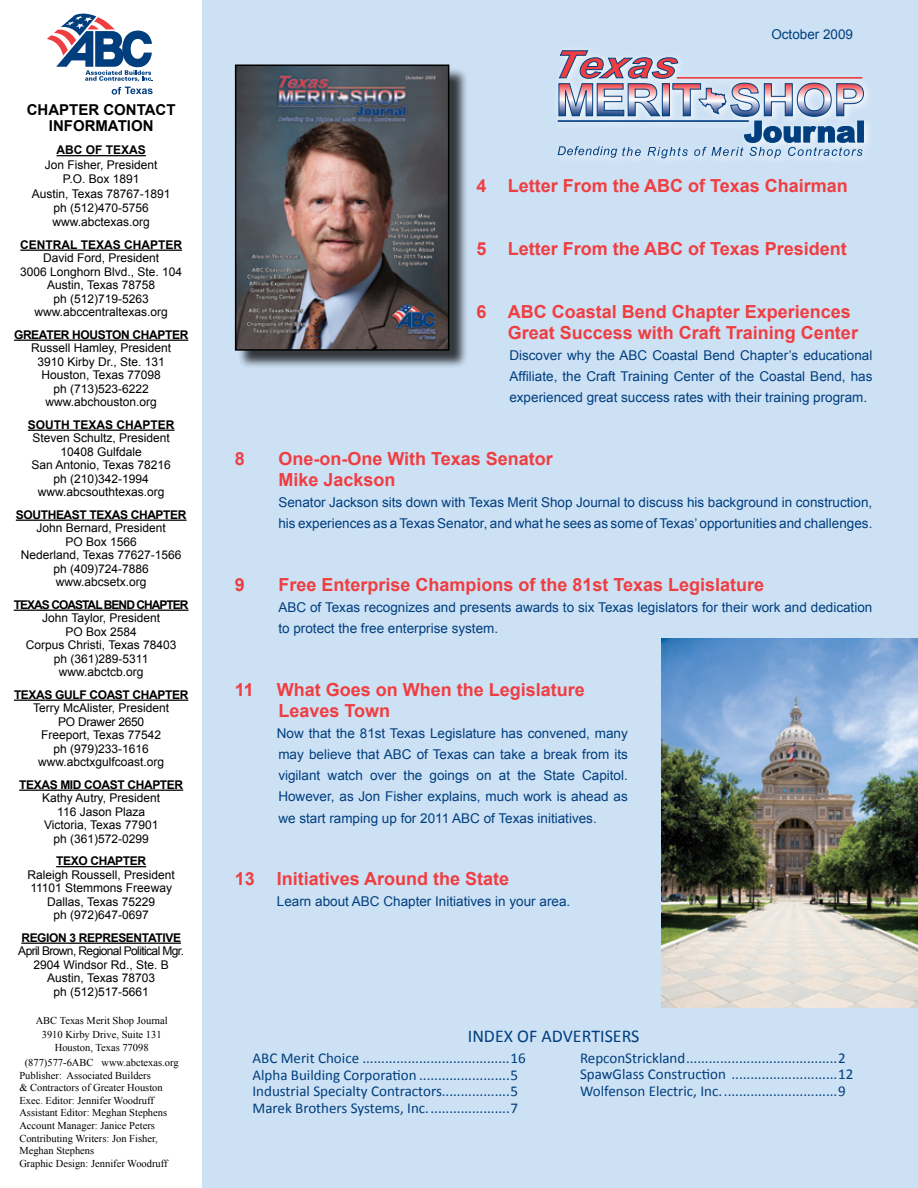
<style>
.page{position:relative;width:918px;height:1188px;background:#fff}
.page>*{position:absolute;margin:0;border:0;box-sizing:border-box;transform-origin:0 0}
.t1{font:700 18px/21px "Arial";color:#ef3e42}
.t2{font:18px "Calibri";color:#003e7e}
.t3{font:15px/16.5px "Calibri";color:#003e7e}
.t4{font:700 15px/16.5px "Arial";color:#000}
.t5{font:13.5px/21px "Arial";color:#003e7e;text-align:justify}
.t6{font:12px/13.5px "Arial";color:#000;text-align:center}
.t7{font:700 12px "Arial";letter-spacing:-.03em;color:#000}
.t8{font:700 12px "Arial";color:#000}
.t9{font:10.5px/12.6px "Times New Roman";color:#000;text-align:center}
</style>
<div class="page">
<div style="left:202px;top:0;width:716px;height:1188px;background:#cde1f4"></div>
<hr style="left:57px;top:155px;width:89px;height:1px;background:#000">
<hr style="left:20px;top:250px;width:162px;height:1px;background:#000">
<hr style="left:14px;top:340px;width:174px;height:1px;background:#000">
<hr style="left:28px;top:430px;width:147px;height:1px;background:#000">
<hr style="left:16px;top:520px;width:171px;height:1px;background:#000">
<hr style="left:14px;top:610px;width:175px;height:1px;background:#000">
<hr style="left:14px;top:700px;width:174px;height:1px;background:#000">
<hr style="left:19px;top:790px;width:164px;height:1px;background:#000">
<hr style="left:56px;top:866px;width:90px;height:1px;background:#000">
<hr style="left:21px;top:943px;width:160px;height:1px;background:#000">
<svg style="left:558px;top:50px;width:306px;height:108px"></svg>
<svg style="left:47px;top:14px;width:106px;height:67px"></svg>
<svg style="left:112px;top:87px;width:41px;height:8px"></svg>
<div style="left:237px;top:67px;width:231px;height:302px;background:#000;opacity:.75"></div>
<img style="left:238px;top:67px;width:208px;height:281px">
<div style="left:235px;top:64px;width:214px;height:287px;border:2px solid #000"></div>
<img style="left:661px;top:638px;width:257px;height:369px">
<p class="t4" style="left:27px;top:102px;width:33px">Chapte</p>
<p class="t4" style="left:49px;top:102px;width:99px;text-indent:40px">r Contact<br>Informatio</p>
<p class="t4" style="left:143px;top:118px;width:12px">n</p>
<p class="t7" style="left:57px;top:142px;width:82px">ABC of Texas</p>
<p class="t6" style="left:32px;top:158px;width:140px;line-height:14.4px">Jon Fisher, President<br>P.O. Box 1891<br>Austin, Texas 78767-1891 ph (512)470-5756 www.abctexas.org</p>
<p class="t8" style="left:20px;top:237px;width:130px">Central Texas Chapte</p>
<p class="t7" style="left:173px;top:237px;width:10px">r</p>
<p class="t6" style="left:20px;top:252px;width:164px">David Ford, President<br>3006 Longhorn Blvd., Ste. 104<br>Austin, Texas 78758<br>ph (512)719-5263 www.abccentraltexas.org</p>
<p class="t7" style="left:14px;top:327px;width:26px">Greate</p>
<p class="t7" style="left:61px;top:327px;width:46px">r Housto</p>
<p class="t7" style="left:121px;top:327px;width:37px">n Chapte</p>
<p class="t7" style="left:180px;top:327px;width:10px">r</p>
<p class="t6" style="left:31px;top:342px;width:141px">Russell Hamley, President<br>3910 Kirby Dr., Ste. 131<br>Houston, Texas 77098<br>ph (713)523-6222 www.abchouston.org</p>
<p class="t8" style="left:28px;top:417px;width:115px">South Texas Chapte</p>
<p class="t7" style="left:166px;top:417px;width:10px">r</p>
<p class="t6" style="left:32px;top:432px;width:141px">Steven Schultz, President<br>10408 Gulfdale<br>San Antonio, Texas 78216 ph (210)342-1994 www.abcsouthtexas.org</p>
<p class="t7" style="left:16px;top:507px;width:49px">Southeast</p>
<p class="t7" style="left:90px;top:507px;width:67px">texas Chapte</p>
<p class="t7" style="left:178px;top:507px;width:10px">r</p>
<p class="t6" style="left:21px;top:522px;width:162px">John Bernard, President<br>PO Box 1566<br>Nederland, Texas 77627-1566 ph (409)724-7886 www.abcsetx.org</p>
<p class="t7" style="left:14px;top:597px;width:46px">Texas coastal</p>
<p class="t7" style="left:104px;top:597px;width:57px">bend Chapte</p>
<p class="t7" style="left:180px;top:597px;width:10px">r</p>
<p class="t6" style="left:26px;top:612px;width:152px">John Taylor, President<br>PO Box 2584<br>Corpus Christi, Texas 78403 ph (361)289-5311 www.abctcb.org</p>
<p class="t7" style="left:14px;top:687px;width:85px">Texas Gulf coast</p>
<p class="t7" style="left:133px;top:687px;width:26px">Chapte</p>
<p class="t7" style="left:180px;top:687px;width:10px">r</p>
<p class="t6" style="left:33px;top:702px;width:138px">Terry McAlister, President<br>PO Drawer 2650<br>Freeport, Texas 77542 ph (979)233-1616 www.abctxgulfcoast.org</p>
<p class="t7" style="left:19px;top:777px;width:83px">Texas Mid Coast</p>
<p class="t7" style="left:127px;top:777px;width:26px">Chapte</p>
<p class="t7" style="left:175px;top:777px;width:10px">r</p>
<p class="t6" style="left:42px;top:792px;width:119px">Kathy Autry, President<br>116 Jason Plaza<br>Victoria, Texas 77901 ph (361)572-0299</p>
<p class="t7" style="left:56px;top:853px;width:60px">TexO Chapte</p>
<p class="t7" style="left:138px;top:853px;width:10px">r</p>
<p class="t6" style="left:28px;top:868px;width:149px">Raleigh Roussell, President<br>11101 Stemmons Freeway<br>Dallas, Texas 75229<br>ph (972)647-0697</p>
<p class="t7" style="left:21px;top:930px;width:9px">Regio</p>
<p class="t7" style="left:58px;top:930px;width:30px">n 3 Rep</p>
<p class="t7" style="left:102px;top:930px;width:17px">rese</p>
<p class="t7" style="left:134px;top:930px;width:15px">ntati</p>
<p class="t7" style="left:165px;top:930px;width:16px">ve</p>
<p class="t6" style="left:18px;top:945px;width:167px">April Brown, Regional Political Mgr.<br>2904 Windsor Rd., Ste. B<br>Austin, Texas 78703<br>ph (512)517-5661</p>
<p class="t9" style="left:36px;top:1014px;width:134px;line-height:13.5px">ABC Texas Merit Shop Journal<br>3910 Kirby Drive, Suite 131<br>Houston, Texas 77098</p>
<p class="t9" style="left:19px;top:1056px;width:161px;text-align:left;text-indent:5px">(877)577-6ABC www.abctexas.org<br>Publisher: Associated Builders<br>&amp; Contractors of Greater Houston<br>Exec. Editor: Jennifer Woodruff<br>Assistant Editor: Meghan Stephens<br>Account Manager: Janice Peters<br>Contributing Writers: Jon Fisher,<br>Meghan Stephens<br>Graphic Design: Jennifer Woodruff</p>
<p class="t5" style="left:771px;top:24px;width:83px">October 2009</p>
<h1 class="t1" style="left:476px;top:176px;width:373px">4 Letter From the ABC of Texas Chairman</h1>
<h1 class="t1" style="left:476px;top:239px;width:372px">5 Letter From the ABC of Texas President</h1>
<h1 class="t1" style="left:508px;top:302px;width:352px;text-indent:-32px">6 ABC Coastal Bend Chapter Experiences<br>Great Success with Craft Training Center</h1>
<p class="t5" style="left:509px;top:345px;width:365px">Discover why the ABC Coastal Bend Chapter’s educational Affiliate, the Craft Training Center of the Coastal Bend, has experienced great success rates with their training program.</p>
<h1 class="t1" style="left:235px;top:449px;width:12px">8</h1>
<h1 class="t1" style="left:278px;top:449px;width:276px">One-on-One With Texas Senator<br>Mike Jackson</h1>
<p class="t5" style="left:278px;top:492px;width:596px">Senator Jackson sits down with Texas Merit Shop Journal to discuss his background in construction, his experiences as a Texas Senator, and what he sees as some of Texas’ opportunities and challenges.</p>
<h1 class="t1" style="left:235px;top:575px;width:12px">9</h1>
<h1 class="t1" style="left:278px;top:575px;width:487px">Free Enterprise Champions of the 81st Texas Legislature</h1>
<p class="t5" style="left:278px;top:597px;width:596px">ABC of Texas recognizes and presents awards to six Texas legislators for their work and dedication to protect the free enterprise system.</p>
<h1 class="t1" style="left:235px;top:680px;width:21px">11</h1>
<h1 class="t1" style="left:277px;top:680px;width:310px">What Goes on When the Legislature<br>Leaves Town</h1>
<p class="t5" style="left:277px;top:723px;width:352px">Now that the 81st Texas Legislature has convened, many may believe that ABC of Texas can take a break from its vigilant watch over the goings on at the State Capitol.<br>However, as Jon Fisher explains, much work is ahead as we start ramping up for 2011 ABC of Texas initiatives.</p>
<h1 class="t1" style="left:235px;top:869px;width:276px">13 Initiatives Around the State</h1>
<p class="t5" style="left:277px;top:891px;width:295px">Learn about ABC Chapter Initiatives in your area.</p>
<h1 class="t2" style="left:468px;top:1024px;width:172px">Index of Advertisers</h1>
<p class="t3" style="left:580px;top:1049px;width:275px">RepconStrickland........................................2<br>SpawGlass Construction ............................12<br>Wolfenson Electric, Inc...............................9</p>
<p class="t3" style="left:253px;top:1049px;width:275px">ABC Merit Choice .......................................16<br>Alpha Building Corporation ........................5<br>Industrial Specialty Contractors..................5<br>Marek Brothers Systems, Inc......................7</p>
</div>
